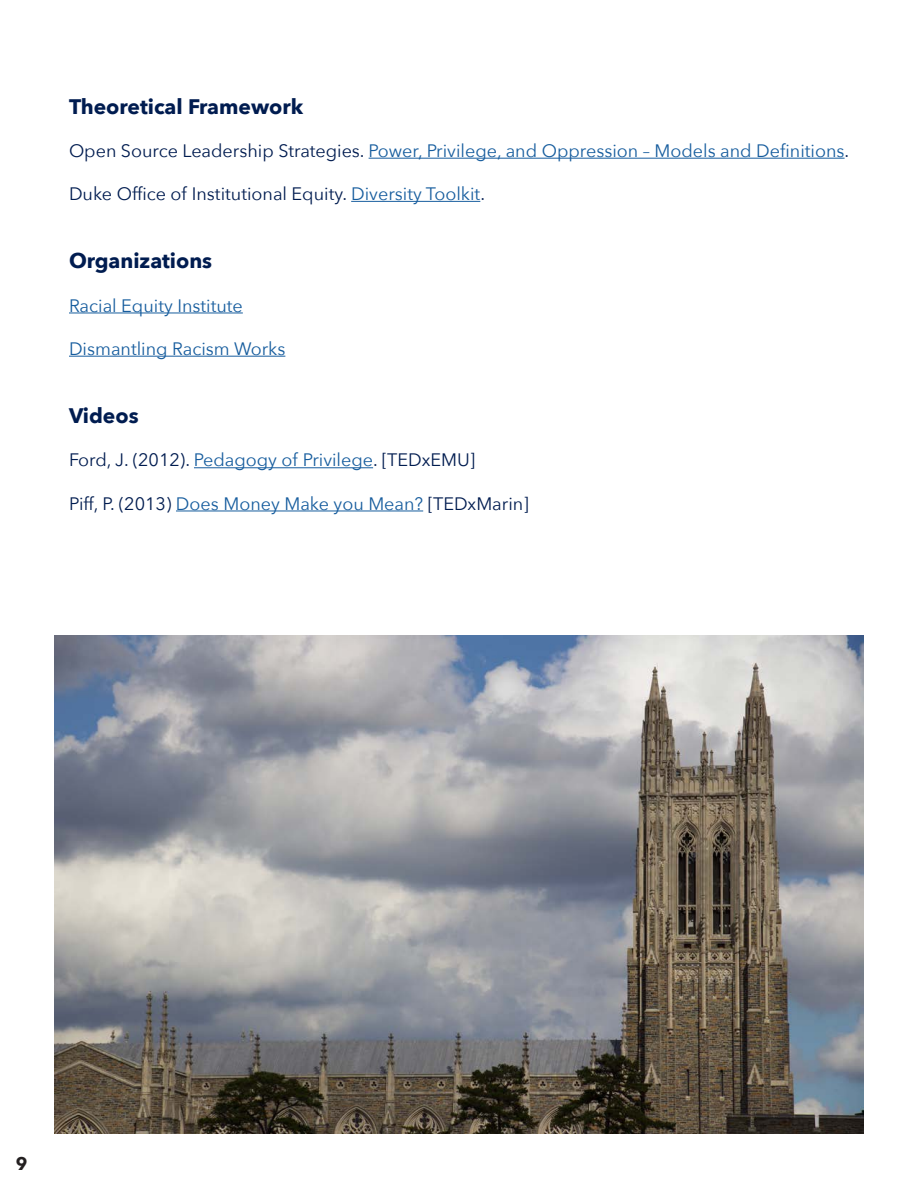
<style>
.page{position:relative;width:918px;height:1188px;background:#fff}
.page>*{position:absolute;margin:0;border:0;box-sizing:border-box;transform-origin:0 0}
.t1{font:700 21px "Avenir Next";color:#001c50}
.t2{font:18px "Avenir Next";color:#001c50}
.t3{font:18px "Avenir Next";color:#175d9e}
.t4{font:700 18px "Avenir Next";color:#231f20}
.s1{color:#001c50}
.s2{color:#175d9e}
</style>
<div class="page">
<hr style="left:369px;top:158px;width:476px;height:1px;background:#175d9e">
<hr style="left:351px;top:201px;width:129px;height:1px;background:#175d9e">
<hr style="left:69px;top:313px;width:174px;height:1px;background:#175d9e">
<hr style="left:69px;top:356px;width:216px;height:1px;background:#175d9e">
<hr style="left:194px;top:467px;width:179px;height:1px;background:#175d9e">
<hr style="left:176px;top:511px;width:247px;height:1px;background:#175d9e">
<img style="left:54px;top:635px;width:810px;height:499px">
<p class="t1" style="left:69px;top:88px;width:236px">Theoretical Framework</p>
<p class="t3" style="left:69px;top:135px;width:782px"><span class="s1">Open Source Leadership Strategies.</span> Power, Privilege, and Oppression – Models and Definitions<span class="s1">.</span></p>
<p class="t2" style="left:69px;top:179px;width:418px">Duke Office of Institutional Equity. <span class="s2">Diversity Toolkit</span>.</p>
<p class="t1" style="left:69px;top:243px;width:145px">Organizations</p>
<p class="t3" style="left:69px;top:290px;width:175px">Racial Equity Institute</p>
<p class="t3" style="left:69px;top:333px;width:218px">Dismantling Racism Works</p>
<p class="t1" style="left:69px;top:398px;width:71px">Videos</p>
<p class="t2" style="left:69px;top:445px;width:408px">Ford, J. (2012). <span class="s2">Pedagogy of Privilege</span>. [TEDxEMU]</p>
<p class="t2" style="left:69px;top:488px;width:461px">Piff, P. (2013) <span class="s2">Does Money Make you Mean?</span> [TEDxMarin]</p>
<p class="t4" style="left:16px;top:1148px;width:13px">9</p>
</div>
